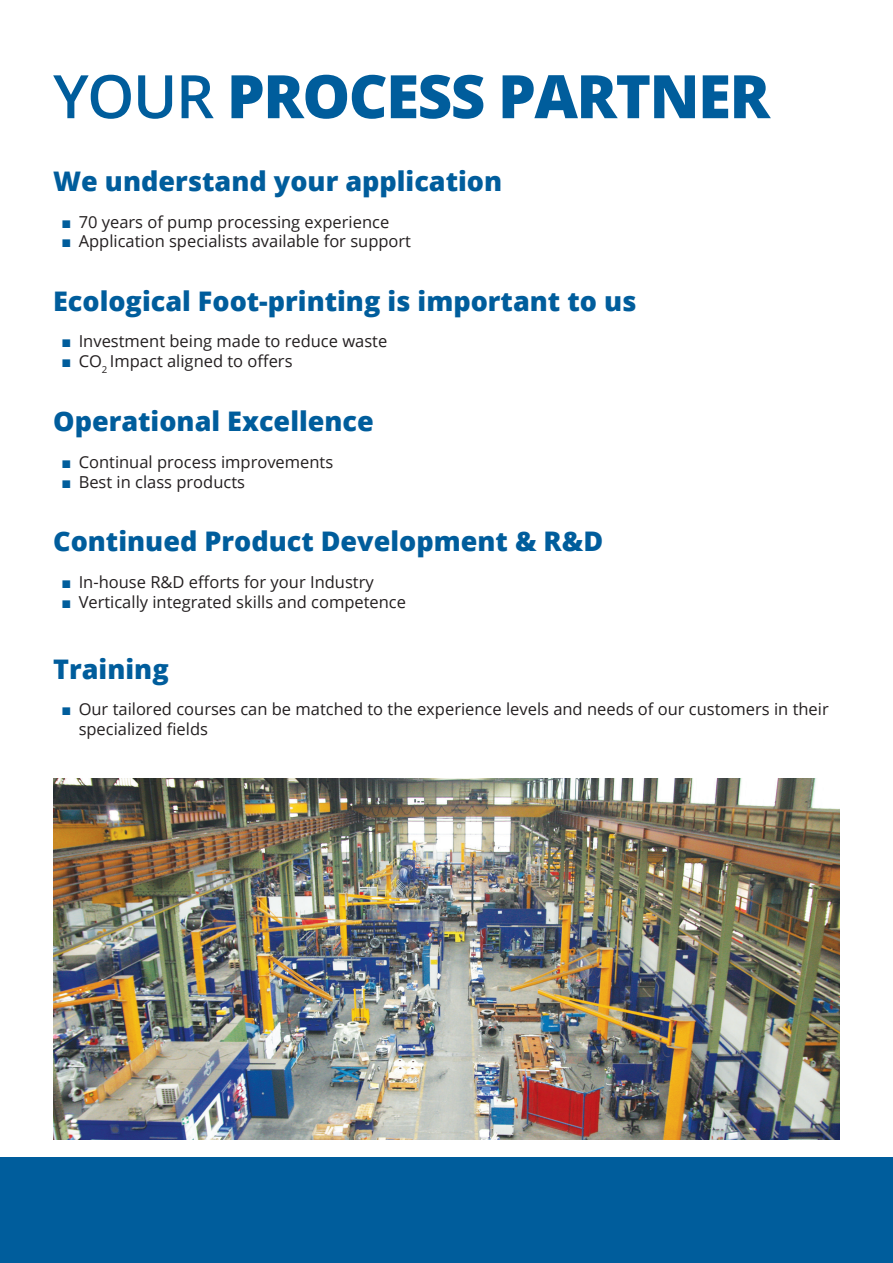
<style>
.page{position:relative;width:893px;height:1263px;background:#fff}
.page>*{position:absolute;margin:0;border:0;box-sizing:border-box;transform-origin:0 0}
.Heading_1_-_Inside_pages{font:800 60px "Open Sans";letter-spacing:-.025em;color:#005d9c}
.Heading_2_-_Blue_subtitles{font:800 27px "Open Sans";color:#005d9c}
.t1{font:16.5px/19.8px "Open Sans";color:#231f20}
.s1{font-weight:600}
.s2{font-family:"Arial";font-weight:900;color:#005d9c}
</style>
<div class="page">
<div style="left:0;top:1157px;width:893px;height:106px;background:#005d9c"></div>
<img style="left:53px;top:778px;width:787px;height:361px">
<p class="Heading_1_-_Inside_pages" style="left:53px;top:51px;width:718px"><span class="s1">YOUR</span> PROCESS PARTNER</p>
<p class="Heading_2_-_Blue_subtitles" style="left:53px;top:160px;width:451px">We understand your application</p>
<p class="t1" style="left:62px;top:211px;width:329px"><span class="s2">■</span> 70 years of pump processing experience</p>
<p class="t1" style="left:62px;top:231px;width:351px"><span class="s2">■</span> Application specialists available for support</p>
<p class="Heading_2_-_Blue_subtitles" style="left:53px;top:280px;width:585px">Ecological Foot-printing is important to us</p>
<p class="t1" style="left:62px;top:331px;width:327px"><span class="s2">■</span> Investment being made to reduce waste</p>
<p class="t1" style="left:62px;top:351px;width:232px"><span class="s2">■</span> CO<sub>2</sub> Impact aligned to offers</p>
<p class="Heading_2_-_Blue_subtitles" style="left:53px;top:401px;width:322px">Operational Excellence</p>
<p class="t1" style="left:62px;top:451px;width:273px"><span class="s2">■</span> Continual process improvements</p>
<p class="t1" style="left:62px;top:471px;width:185px"><span class="s2">■</span> Best in class products</p>
<p class="Heading_2_-_Blue_subtitles" style="left:53px;top:521px;width:552px">Continued Product Development &amp; R&amp;D</p>
<p class="t1" style="left:62px;top:572px;width:314px"><span class="s2">■</span> In-house R&amp;D efforts for your Industry</p>
<p class="t1" style="left:62px;top:591px;width:346px"><span class="s2">■</span> Vertically integrated skills and competence</p>
<p class="Heading_2_-_Blue_subtitles" style="left:53px;top:648px;width:117px">Training</p>
<p class="t1" style="left:79px;top:699px;width:752px;text-indent:-17px"><span class="s2">■</span> Our tailored courses can be matched to the experience levels and needs of our customers in their specialized fields</p>
</div>
